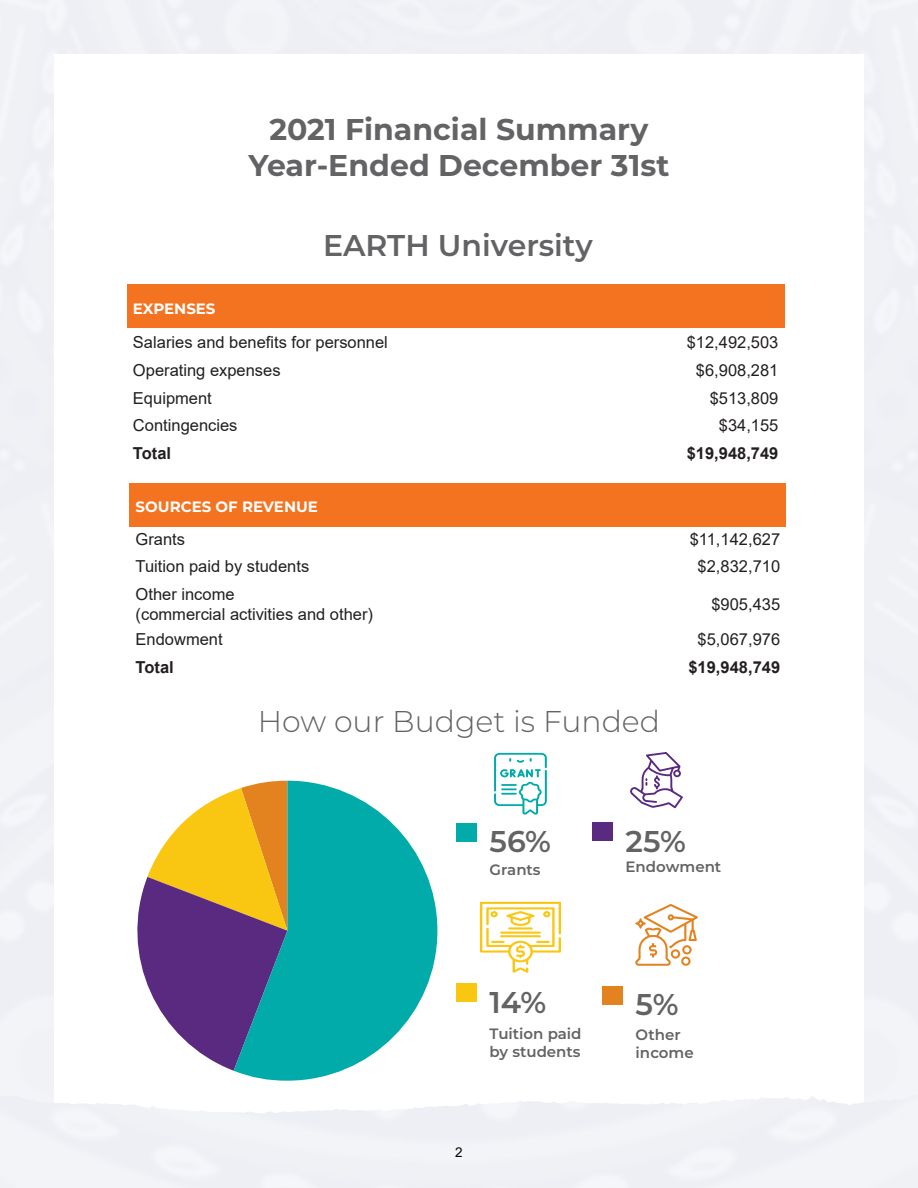
<style>
.page{position:relative;width:918px;height:1188px;background:#fff}
.page>*{position:absolute;margin:0;border:0;box-sizing:border-box;transform-origin:0 0}
.Oversized_Headline_T{font:700 30px "Montserrat";color:#636366}
.Oversized_Headline_T-2{font:300 30px "Montserrat";color:#636366}
.Oversized_Headline_T-3{font:600 30px "Montserrat";color:#636366}
.Body_Text_-_Indent{font:600 30px "Montserrat";color:#636366}
.t1{font:16.5px "Arial";color:#231f20}
.t2{font:700 16.5px "Arial";color:#231f20}
.Body_Text_-_Indent-2{font:600 15px/18px "Montserrat";color:#636366}
.t3{font:700 15px "Montserrat";color:#fff}
.t4{font:13.5px "Arial";color:#040503}
</style>
<div class="page">
<svg style="left:0;top:1095px;width:918px;height:93px;fill:#f1f2f6"></svg>
<img style="left:646px;top:1096px;width:267px;height:9px">
<div style="left:127px;top:284px;width:657px;height:44px;background:#f47321"></div>
<div style="left:130px;top:483px;width:656px;height:44px;background:#f47321"></div>
<svg style="left:137px;top:790px;width:97px;height:281px"></svg>
<svg style="left:234px;top:781px;width:203px;height:300px;fill:#00aba9"></svg>
<div style="left:456px;top:823px;width:21px;height:19px;background:#00aba9"></div>
<div style="left:456px;top:984px;width:21px;height:18px;background:#f9c711"></div>
<div style="left:592px;top:822px;width:21px;height:19px;background:#5a2980"></div>
<div style="left:603px;top:986px;width:20px;height:18px;background:#e38320"></div>
<svg style="left:494px;top:753px;width:53px;height:62px"></svg>
<svg style="left:630px;top:752px;width:53px;height:56px"></svg>
<svg style="left:480px;top:902px;width:81px;height:71px"></svg>
<svg style="left:635px;top:904px;width:63px;height:62px"></svg>
<p class="Oversized_Headline_T" style="left:269px;top:107px;width:381px">2021 Financial Summary</p>
<p class="Oversized_Headline_T" style="left:249px;top:143px;width:422px">Year-Ended December 31st</p>
<p class="Oversized_Headline_T-3" style="left:323px;top:225px;width:271px">EARTH University</p>
<p class="t3" style="left:133px;top:297px;width:84px">EXPENSES</p>
<p class="t1" style="left:133px;top:331px;width:256px">Salaries and benefits for personnel</p>
<p class="t1" style="left:687px;top:331px;width:93px">$12,492,503</p>
<p class="t1" style="left:133px;top:359px;width:149px">Operating expenses</p>
<p class="t1" style="left:696px;top:359px;width:84px">$6,908,281</p>
<p class="t1" style="left:133px;top:387px;width:80px">Equipment</p>
<p class="t1" style="left:710px;top:387px;width:70px">$513,809</p>
<p class="t1" style="left:133px;top:414px;width:106px">Contingencies</p>
<p class="t1" style="left:719px;top:414px;width:61px">$34,155</p>
<p class="t2" style="left:133px;top:442px;width:40px">Total</p>
<p class="t2" style="left:687px;top:442px;width:93px">$19,948,749</p>
<p class="t3" style="left:136px;top:496px;width:184px">SOURCES OF REVENUE</p>
<p class="t1" style="left:136px;top:527px;width:51px">Grants</p>
<p class="t1" style="left:690px;top:527px;width:92px">$11,142,627</p>
<p class="t1" style="left:136px;top:555px;width:175px">Tuition paid by students</p>
<p class="t1" style="left:698px;top:555px;width:84px">$2,832,710</p>
<p class="t1" style="left:136px;top:583px;width:101px">Other income</p>
<p class="t1" style="left:136px;top:603px;width:239px">(commercial activities and other)</p>
<p class="t1" style="left:711px;top:593px;width:70px">$905,435</p>
<p class="t1" style="left:136px;top:627px;width:89px">Endowment</p>
<p class="t1" style="left:698px;top:627px;width:84px">$5,067,976</p>
<p class="t2" style="left:136px;top:656px;width:40px">Total</p>
<p class="t2" style="left:688px;top:656px;width:93px">$19,948,749</p>
<p class="Oversized_Headline_T-2" style="left:258px;top:701px;width:404px">How our Budget is Funded</p>
<p class="Body_Text_-_Indent" style="left:489px;top:821px;width:63px">56%</p>
<p class="Body_Text_-_Indent-2" style="left:489px;top:860px;width:53px">Grants</p>
<p class="Body_Text_-_Indent" style="left:626px;top:820px;width:62px">25%</p>
<p class="Body_Text_-_Indent-2" style="left:626px;top:857px;width:97px">Endowment</p>
<p class="Body_Text_-_Indent" style="left:489px;top:981px;width:58px">14%</p>
<p class="Body_Text_-_Indent-2" style="left:489px;top:1024px;width:94px">Tuition paid by students</p>
<p class="t4" style="left:455px;top:1143px;width:9px">2</p>
<p class="Body_Text_-_Indent" style="left:636px;top:983px;width:45px">5%</p>
<p class="Body_Text_-_Indent-2" style="left:636px;top:1025px;width:47px">Other</p>
<p class="Body_Text_-_Indent-2" style="left:636px;top:1043px;width:60px">income</p>
</div>
